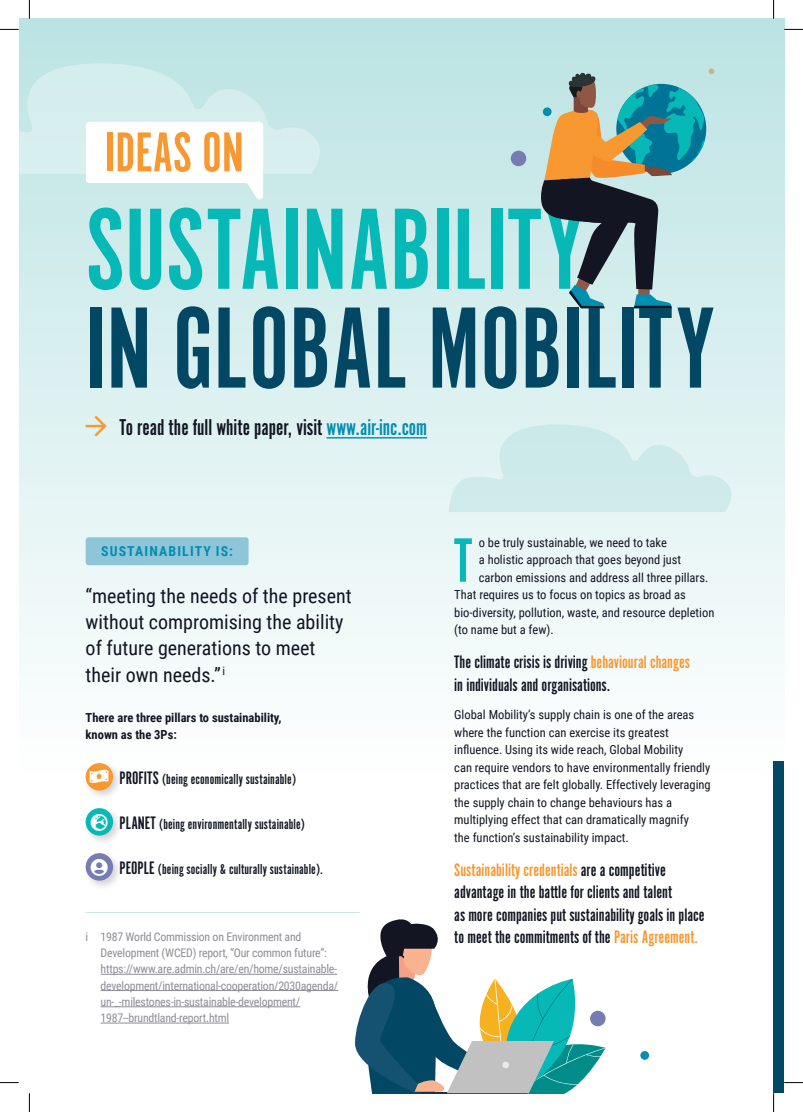
<style>
.page{position:relative;width:803px;height:1112px;background:#fff}
.page>*{position:absolute;margin:0;border:0;box-sizing:border-box;transform-origin:0 0}
.Body_10{font:120px/98.8px "Alternate Got No 1 D";color:#024865}
.Body_10-2{font:65px "Alternate Got No 1 D";color:#06b9b6}
.Body_10-3{font:58.38px "Alternate Got No 1 D";color:#f79830}
.t1{font:23.75px "Alternate Got No 1 D";color:#131622}
.Large_Body{font:20px/26.2px "Roboto Condensed";color:#131622}
.t2{font:18.75px/22.5px "Alternate Got No 1 D";color:#131622}
.t3{font:15px "Alternate Got No 1 D";letter-spacing:.01em;color:#131622}
.Body_10-4{font:700 13.75px "Roboto Condensed";letter-spacing:.085em;color:#008eb1}
.Body_10-5{font:12.5px/17.5px "Roboto Condensed";color:#131622}
.Body_10_-_Extra_Spac{font:700 12.5px/17.5px "Roboto Condensed";color:#131622}
.Footnote{font:11.88px/16.2px "Roboto Condensed";letter-spacing:-.02em;color:#8e8e96}
.s1{color:#06b9b6}
.s2{color:#008eb1}
.s3{font-size:18.75px}
.s4{color:#f79830}
</style>
<div class="page">
<div style="left:19px;top:19px;width:765px;height:753px;background:linear-gradient(to bottom,#bce3e3,#fefefe)"></div>
<div style="left:773px;top:761px;width:11px;height:331px;background:#024865"></div>
<svg style="left:355px;top:919px;width:251px;height:173px"></svg>
<div style="left:502px;top:1061px;width:7px;height:6px;background:#e8eaeb;border-radius:50%"></div>
<svg style="left:449px;top:424px;width:284px;height:88px;background:#d3edec"></svg>
<div style="left:86px;top:537px;width:163px;height:28px;background:#8fc5d8;border-radius:3px"></div>
<div style="left:83px;top:760px;width:41px;height:41px;background:#231f20;opacity:.2"></div>
<div style="left:86px;top:763px;width:27px;height:27px;background:#f79830;border-radius:50%"></div>
<div style="left:83px;top:805px;width:41px;height:41px;background:#231f20;opacity:.2"></div>
<div style="left:86px;top:808px;width:27px;height:27px;background:#06b9b6;border-radius:50%"></div>
<div style="left:83px;top:850px;width:41px;height:41px;background:#231f20;opacity:.2"></div>
<div style="left:86px;top:853px;width:27px;height:27px;background:#747cb2;border-radius:50%"></div>
<hr style="left:86px;top:911px;width:273px;height:1px;background:#c3e6e5">
<hr style="left:101px;top:973px;width:236px;height:1px;background:#8e8e96">
<hr style="left:101px;top:989px;width:237px;height:1px;background:#8e8e96">
<hr style="left:101px;top:1006px;width:199px;height:1px;background:#8e8e96">
<hr style="left:101px;top:1022px;width:128px;height:1px;background:#8e8e96">
<hr style="left:326px;top:437px;width:101px;height:1px;background:#008eb1">
<svg style="left:19px;top:63px;width:302px;height:138px"></svg>
<div style="left:590px;top:1010px;width:16px;height:15px;background:#747cb2;border-radius:50%"></div>
<div style="left:511px;top:151px;width:15px;height:15px;background:#747cb2;border-radius:50%"></div>
<svg style="left:640px;top:1050px;width:9px;height:9px"></svg>
<svg style="left:541px;top:68px;width:173px;height:240px;background:#8fa9a2"></svg>
<div style="left:543px;top:107px;width:8px;height:9px;background:#008eb1;border-radius:50%"></div>
<svg style="left:0;top:29px;width:19px;height:1px"></svg>
<svg style="left:784px;top:29px;width:19px;height:1px"></svg>
<svg style="left:0;top:1082px;width:19px;height:1px"></svg>
<svg style="left:784px;top:1082px;width:19px;height:1px"></svg>
<svg style="left:29px;top:0;width:1px;height:19px"></svg>
<svg style="left:29px;top:1093px;width:1px;height:18px"></svg>
<svg style="left:773px;top:0;width:1px;height:19px"></svg>
<svg style="left:773px;top:1092px;width:1px;height:19px"></svg>
<svg style="left:86px;top:416px;width:21px;height:21px"></svg>
<p class="Body_10-3" style="left:105px;top:123px;width:140px">IDEAS ON</p>
<p class="Body_10" style="left:86px;top:200px;width:631px"><span class="s1">SUSTAINABILITY<br></span>IN GLOBAL MOBILITY</p>
<h3 class="t1" style="left:120px;top:415px;width:309px">To read the full white paper, visit <span class="s2">www.air-inc.com</span></h3>
<p class="Body_10-4" style="left:101px;top:541px;width:133px">SUSTAINABILITY IS:</p>
<p class="Large_Body" style="left:86px;top:581px;width:268px">“meeting the needs of the present without compromising the ability of future generations to meet their own needs.”<sup>i</sup></p>
<p class="Body_10_-_Extra_Spac" style="left:86px;top:707px;width:197px">There are three pillars to sustainability, known as the 3Ps:</p>
<h5 class="t3" style="left:120px;top:771px;width:178px"><span class="s3">PROFITS</span> (being economically sustainable)</h5>
<h5 class="t3" style="left:120px;top:816px;width:187px"><span class="s3">PLANET</span> (being environmentally sustainable)</h5>
<h5 class="t3" style="left:120px;top:861px;width:205px"><span class="s3">PEOPLE</span> (being socially &amp; culturally sustainable).</h5>
<p class="Footnote" style="left:101px;top:927px;width:239px;text-indent:-15px">i 1987 World Commission on Environment and Development (WCED) report, “Our common future”: https://www.are.admin.ch/are/en/home/sustainable&shy;development/international-cooperation/2030agenda/ un-_-milestones-in-sustainable-development/ 1987--brundtland-report.html</p>
<p class="Body_10-2" style="left:454px;top:527px;width:20px">T</p>
<p class="Body_10-5" style="left:479px;top:533px;width:190px">o be truly sustainable, we need to take</p>
<p class="Body_10-5" style="left:479px;top:550px;width:204px">a holistic approach that goes beyond just</p>
<p class="Body_10-5" style="left:479px;top:568px;width:231px">carbon emissions and address all three pillars.</p>
<p class="Body_10-5" style="left:454px;top:585px;width:233px">That requires us to focus on topics as broad as</p>
<p class="Body_10-5" style="left:454px;top:603px;width:262px">bio-diversity, pollution, waste, and resource depletion</p>
<p class="Body_10-5" style="left:454px;top:620px;width:101px">(to name but a few).</p>
<h5 class="t2" style="left:454px;top:650px;width:237px">The climate crisis is driving <span class="s4">behavioural changes </span>in individuals and organisations.</h5>
<p class="Body_10-5" style="left:454px;top:705px;width:258px">Global Mobility’s supply chain is one of the areas where the function can exercise its greatest influence. Using its wide reach, Global Mobility<br>can require vendors to have environmentally friendly practices that are felt globally. Effectively leveraging the supply chain to change behaviours has a multiplying effect that can dramatically magnify<br>the function’s sustainability impact.</p>
<h5 class="t2" style="left:454px;top:858px;width:252px"><span class="s4">Sustainability credentials</span> are a competitive advantage in the battle for clients and talent<br>as more companies put sustainability goals in place to meet the commitments of the <span class="s4">Paris Agreement.</span></h5>
</div>
